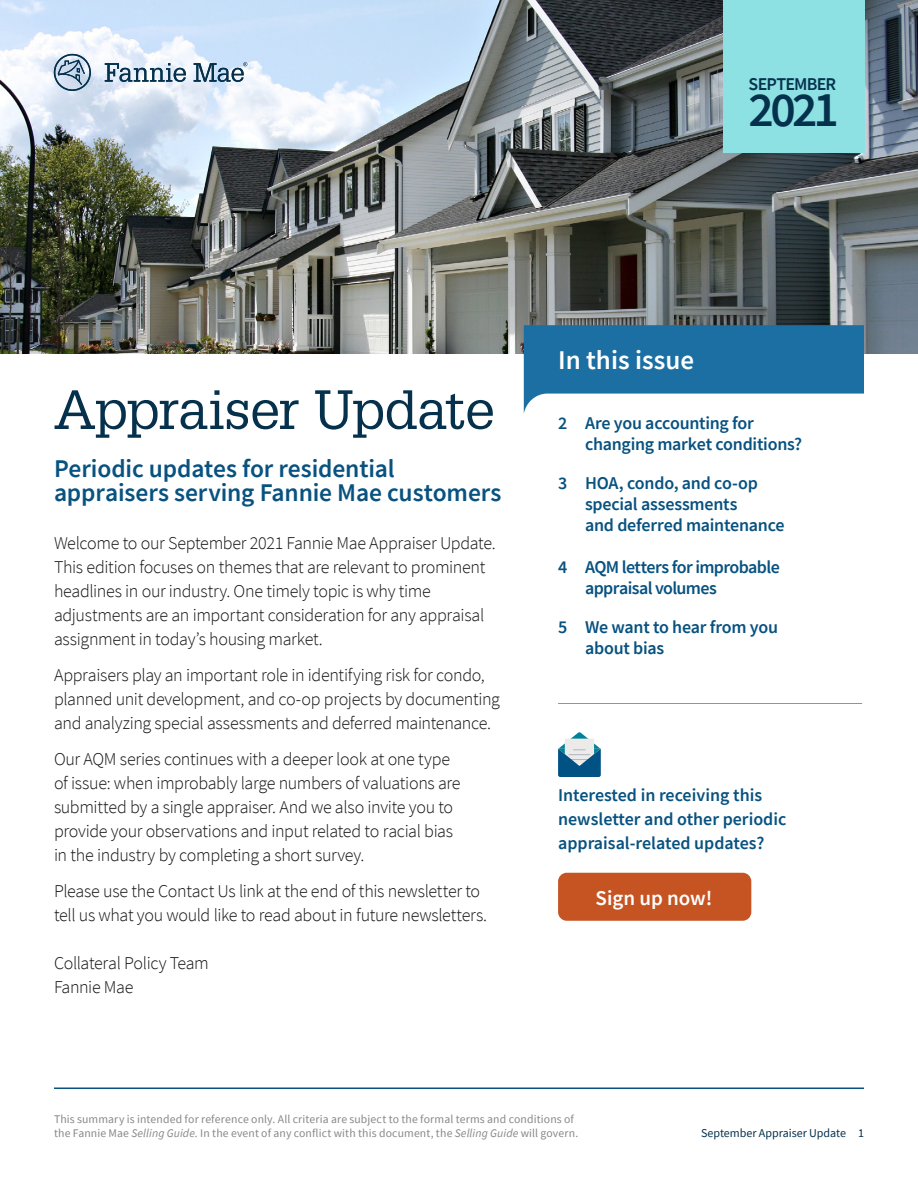
<style>
.page{position:relative;width:918px;height:1188px;background:#fff}
.page>*{position:absolute;margin:0;border:0;box-sizing:border-box;transform-origin:0 0}
.t1{font:54px "Glypha LT Std";letter-spacing:-.025em;color:#05314d}
.t2{font:600 49.5px "Source Sans Pro";color:#05314d}
.t3{font:600 30px "Source Sans Pro";color:#05314d}
.t4{font:600 28.5px "Source Sans Pro";color:#05314d}
.TOC_title{font:600 27px "Source Sans Pro";color:#fff}
.t5{font:600 25.5px/24px "Source Sans Pro";letter-spacing:-.005em;color:#085280}
.Button_CTA{font:600 21px "Source Sans Pro";color:#fff}
.Body{font:300 18px/24px "Source Sans Pro";letter-spacing:-.02em;color:#121212}
.TOC_Entry{font:600 18px/21px "Source Sans Pro";letter-spacing:-.015em;color:#085280}
.TOC_Entry-2{font:600 18px/21px "Source Sans Pro";letter-spacing:-.035em;color:#085280}
.t6{font:600 18px "Source Sans Pro";letter-spacing:-.045em;color:#05314d}
.t7{font:12px "Source Sans Pro";color:#05314d}
.t8{font:11.7px/14.1px "Source Sans Pro";letter-spacing:.01em;color:#888}
.s1{font-style:italic}
</style>
<div class="page">
<img style="left:0;top:0;width:918px;height:353px">
<hr style="left:54px;top:1088px;width:810px;height:1px;background:#085280">
<svg style="left:524px;top:325px;width:340px;height:88px"></svg>
<hr style="left:558px;top:703px;width:304px;height:1px;background:#8298a6">
<svg style="left:558px;top:732px;width:43px;height:45px"></svg>
<div style="left:558px;top:873px;width:193px;height:48px;background:#c55422;border-radius:9px"></div>
<svg style="left:105px;top:62px;width:142px;height:20px"></svg>
<svg style="left:54px;top:54px;width:37px;height:37px"></svg>
<div style="left:723px;top:0;width:141px;height:153px;background:#8de1e2"></div>
<h3 class="t4" style="left:763px;top:53px;width:63px">JUNE</h3>
<h3 class="t3" style="left:763px;top:75px;width:63px">2020</h3>
<p class="t6" style="left:749px;top:72px;width:89px">SEPTEMBER</p>
<p class="t2" style="left:749px;top:77px;width:92px">2021</p>
<h1 class="t1" style="left:54px;top:377px;width:442px">Appraiser Update</h1>
<h2 class="t5" style="left:54px;top:456px;width:449px">Periodic updates for residential appraisers serving Fannie Mae customers</h2>
<p class="Body" style="left:54px;top:531px;width:443px">Welcome to our September 2021 Fannie Mae Appraiser Update.<br>This edition focuses on themes that are relevant to prominent headlines in our industry. One timely topic is why time adjustments are an important consideration for any appraisal assignment in today’s housing market.</p>
<p class="Body" style="left:54px;top:663px;width:448px">Appraisers play an important role in identifying risk for condo, planned unit development, and co-op projects by documenting and analyzing special assessments and deferred maintenance.</p>
<p class="Body" style="left:54px;top:747px;width:408px">Our AQM series continues with a deeper look at one type of issue: when improbably large numbers of valuations are submitted by a single appraiser. And we also invite you to provide your observations and input related to racial bias in the industry by completing a short survey.</p>
<p class="Body" style="left:54px;top:879px;width:435px">Please use the Contact Us link at the end of this newsletter to tell us what you would like to read about in future newsletters.</p>
<p class="Body" style="left:54px;top:951px;width:156px">Collateral Policy Team<br>Fannie Mae</p>
<p class="TOC_title" style="left:558px;top:342px;width:138px">In this issue</p>
<p class="TOC_Entry" style="left:585px;top:412px;width:218px;text-indent:-27px">2 Are you accounting for changing market conditions?</p>
<p class="TOC_Entry" style="left:585px;top:472px;width:201px;text-indent:-27px">3 HOA, condo, and co-op special assessments<br>and deferred maintenance</p>
<p class="TOC_Entry-2" style="left:585px;top:556px;width:196px;text-indent:-27px">4 AQM letters for improbable appraisal volumes</p>
<p class="TOC_Entry" style="left:558px;top:616px;width:221px">5 We want to hear from you</p>
<p class="TOC_Entry" style="left:585px;top:637px;width:81px">about bias</p>
<h6 class="TOC_Entry" style="left:558px;top:783px;width:230px;line-height:24px">Interested in receiving this newsletter and other periodic appraisal-related updates?</h6>
<p class="Button_CTA" style="left:596px;top:884px;width:119px">Sign up now!</p>
<p class="t8" style="left:54px;top:1112px;width:526px">This summary is intended for reference only. All criteria are subject to the formal terms and conditions of the Fannie Mae <span class="s1">Selling Guide</span>. In the event of any conflict with this document, the <span class="s1">Selling Guide</span> will govern.</p>
<p class="t7" style="left:701px;top:1125px;width:164px">September Appraiser Update 1</p>
</div>
